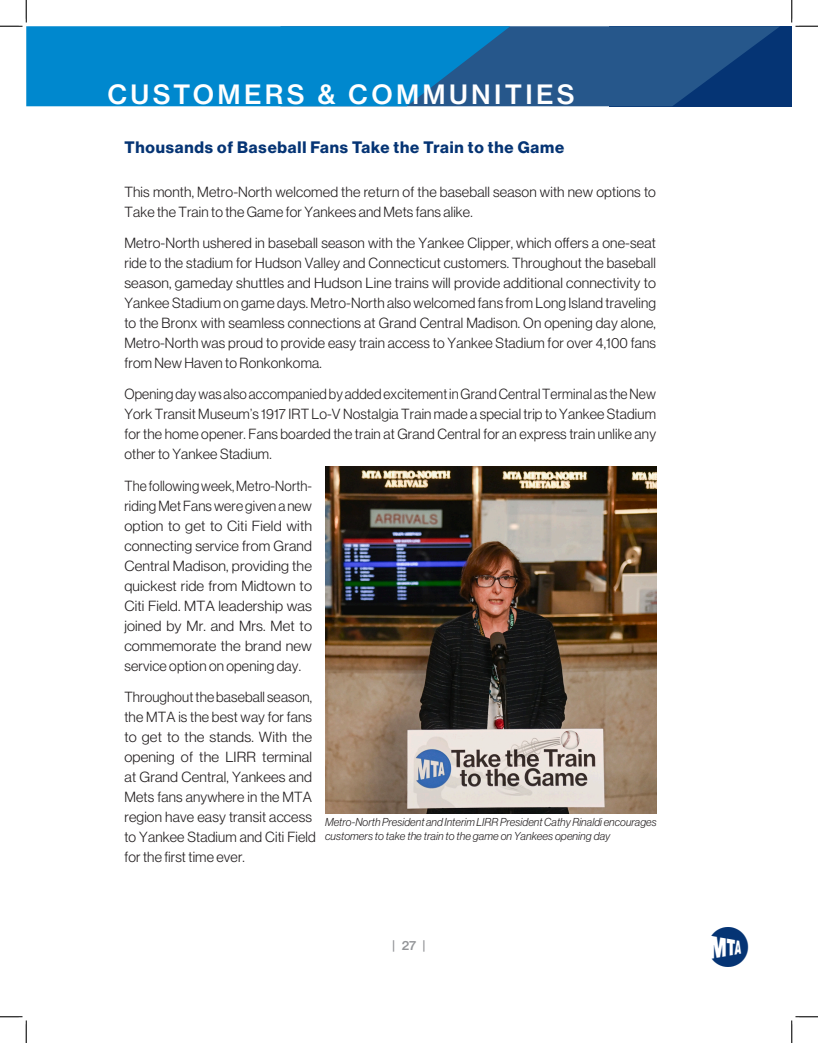
<style>
.page{position:relative;width:818px;height:1043px;background:#fff}
.page>*{position:absolute;margin:0;border:0;box-sizing:border-box;transform-origin:0 0}
.t1{font:40px "MTA Logo";color:#053474}
.t2{font:26.25px "N Haas Grotesk TX Pro 65 Md";letter-spacing:.125em;color:#fff}
.Chart_title{font:16.25px "N Haas Grotesk DS Pro 75 Bd";letter-spacing:.05em;color:#053474}
.Paragraph{font:14.38px/20px "N Haas Grotesk DS Pro 45 Lt";letter-spacing:.01em;color:#231f20}
.Paragraph-2{font:14.38px/20px "N Haas Grotesk DS Pro 45 Lt";letter-spacing:.01em;color:#231f20;text-align:justify;scale:.96 1}
.t3{font:12.5px "N Haas Grotesk TX Pro 65 Md";color:#939598}
.Paragraph-3{font:11.25px/13.8px "N Haas Grotesk DS Pro 46 Lt It";letter-spacing:.01em;color:#231f20}
</style>
<div class="page">
<div style="left:609px;top:26px;width:182px;height:80px;background:#053474"></div>
<svg style="left:510px;top:26px;width:270px;height:80px;fill:#26578b"></svg>
<svg style="left:26px;top:26px;width:484px;height:80px;background:#0483c6"></svg>
<img style="left:325px;top:466px;width:331px;height:347px">
<svg style="left:0;top:0;width:27px;height:27px"></svg>
<svg style="left:0;top:1016px;width:27px;height:26px"></svg>
<svg style="left:791px;top:0;width:27px;height:27px"></svg>
<svg style="left:791px;top:1016px;width:27px;height:26px"></svg>
<p class="t2" style="left:107px;top:78px;width:468px">CUSTOMERS &amp; COMMUNITIES</p>
<p class="Chart_title" style="left:124px;top:138px;width:441px">Thousands of Baseball Fans Take the Train to the Game</p>
<p class="Paragraph" style="left:124px;top:182px;width:533px">This month, Metro-North welcomed the return of the baseball season with new options to<br>Take the Train to the Game for Yankees and Mets fans alike.</p>
<p class="Paragraph" style="left:124px;top:233px;width:533px;text-align:justify">Metro-North ushered in baseball season with the Yankee Clipper, which offers a one-seat ride to the stadium for Hudson Valley and Connecticut customers. Throughout the baseball season, gameday shuttles and Hudson Line trains will provide additional connectivity to Yankee Stadium on game days. Metro-North also welcomed fans from Long Island traveling to the Bronx with seamless connections at Grand Central Madison. On opening day alone, Metro-North was proud to provide easy train access to Yankee Stadium for over 4,100 fans from New Haven to Ronkonkoma.</p>
<p class="Paragraph-2" style="left:124px;top:384px;width:555px">Opening day was also accompanied by added excitement in Grand Central Terminal as the New York Transit Museum’s 1917 IRT Lo-V Nostalgia Train made a special trip to Yankee Stadium for the home opener. Fans boarded the train at Grand Central for an express train unlike any other to Yankee Stadium.</p>
<p class="Paragraph-2" style="left:124px;top:475px;width:197px">The following week, Metro-North&shy;riding Met Fans were given a new option to get to Citi Field with connecting service from Grand Central Madison, providing the quickest ride from Midtown to Citi Field. MTA leadership was joined by Mr. and Mrs. Met to commemorate the brand new service option on opening day.</p>
<p class="Paragraph" style="left:124px;top:687px;width:193px">Throughout the baseball season, the MTA is the best way for fans to get to the stands. With the opening of the LIRR terminal at Grand Central, Yankees and<br>Mets fans anywhere in the MTA region have easy transit access to Yankee Stadium and Citi Field for the first time ever.</p>
<p class="Paragraph-3" style="left:325px;top:815px;width:333px">Metro-North President and Interim LIRR President Cathy Rinaldi encourages customers to take the train to the game on Yankees opening day</p>
<p class="t3" style="left:392px;top:937px;width:35px">| 27 |</p>
<h1 class="t1" style="left:711px;top:926px;width:39px">M</h1>
</div>
